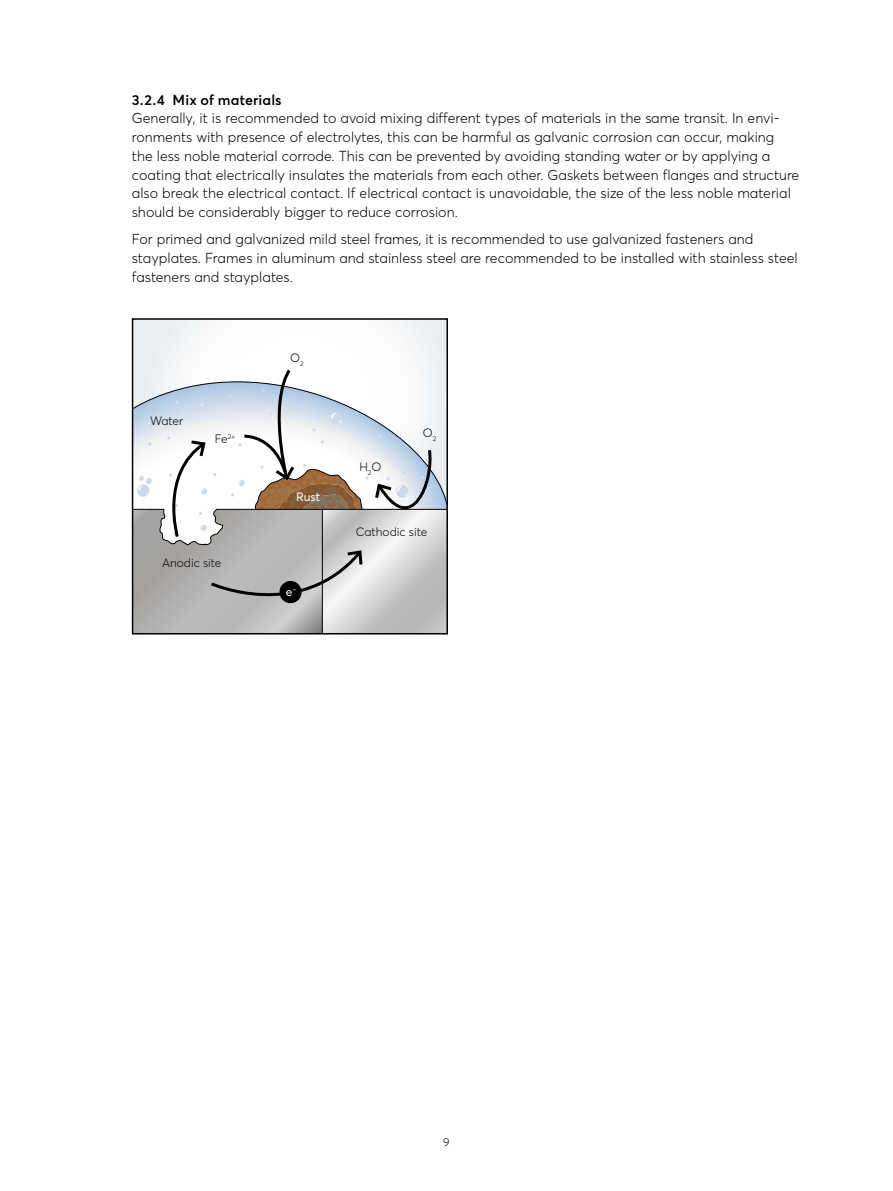
<style>
.page{position:relative;width:893px;height:1191px;background:#fff}
.page>*{position:absolute;margin:0;border:0;box-sizing:border-box;transform-origin:0 0}
.t1{font:300 14.25px/18.8px "Averta";color:#000}
.t2{font:600 14.25px "Averta";letter-spacing:.005em;color:#000}
.t3{font:300 12px "Averta";letter-spacing:-.005em;color:#000}
.t4{font:12px "Averta";color:#fff}
.t5{font:300 11.25px "Averta";color:#000}
</style>
<div class="page">
<svg style="left:135px;top:321px;width:310px;height:48px"></svg>
<svg style="left:135px;top:369px;width:310px;height:262px"></svg>
<div style="left:279px;top:581px;width:23px;height:22px;background:#000;border-radius:50%"></div>
<div style="left:132px;top:318px;width:316px;height:316px;border:2px solid #000"></div>
<p class="t2" style="left:132px;top:91px;width:151px">3.2.4 Mix of materials</p>
<p class="t1" style="left:132px;top:109px;width:669px">Generally, it is recommended to avoid mixing different types of materials in the same transit. In envi&shy;ronments with presence of electrolytes, this can be harmful as galvanic corrosion can occur, making<br>the less noble material corrode. This can be prevented by avoiding standing water or by applying a coating that electrically insulates the materials from each other. Gaskets between flanges and structure also break the electrical contact. If electrical contact is unavoidable, the size of the less noble material should be considerably bigger to reduce corrosion.</p>
<p class="t1" style="left:132px;top:230px;width:667px">For primed and galvanized mild steel frames, it is recommended to use galvanized fasteners and stayplates. Frames in aluminum and stainless steel are recommended to be installed with stainless steel fasteners and stayplates.</p>
<p class="t3" style="left:150px;top:413px;width:35px">Water</p>
<p class="t3" style="left:215px;top:432px;width:22px">Fe<sup>2+</sup></p>
<p class="t3" style="left:162px;top:555px;width:61px">Anodic site</p>
<p class="t3" style="left:290px;top:350px;width:15px">O<sub>2</sub></p>
<p class="t4" style="left:296px;top:489px;width:26px">Rust</p>
<p class="t4" style="left:286px;top:584px;width:12px">e<sup>–</sup></p>
<p class="t3" style="left:359px;top:459px;width:24px">H<sub>2</sub>O</p>
<p class="t3" style="left:423px;top:425px;width:15px">O<sub>2</sub></p>
<p class="t3" style="left:356px;top:524px;width:73px">Cathodic site</p>
<p class="t5" style="left:443px;top:1134px;width:8px">9</p>
</div>
